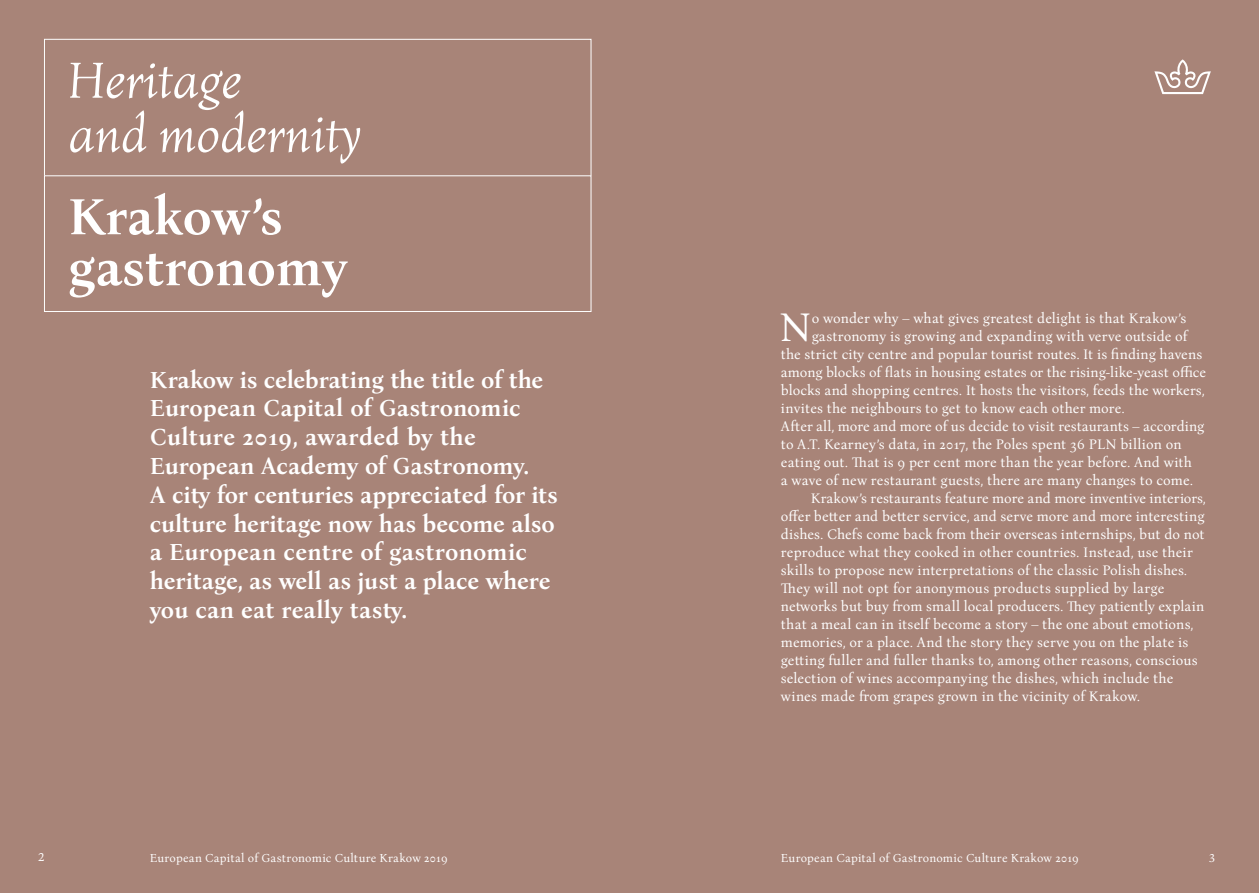
<style>
.page{position:relative;width:1259px;height:893px;background:#a88478}
.page>*{position:absolute;margin:0;border:0;box-sizing:border-box;transform-origin:0 0}
.t1{font:italic 52.5px/54px "Bona Nova";letter-spacing:-.01em;color:#fff}
.t2{font:700 52.5px/51px "Bona Nova";color:#fff}
.t3{font:41.25px "Bona Nova";color:#fff}
.t4{font:700 24px/28.8px "Bona Nova";color:#fff}
.t5{font:14.25px "Bona Nova";letter-spacing:.01em;color:#fff}
.t6{font:12px "Bona Nova";letter-spacing:.02em;color:#fff}
</style>
<div class="page">
<div style="left:44px;top:175px;width:547px;height:137px;border:1px solid #fff"></div>
<div style="left:44px;top:39px;width:547px;height:137px;border:1px solid #fff"></div>
<svg style="left:1154px;top:59px;width:56px;height:35px"></svg>
<h1 class="t1" style="left:68px;top:54px;width:295px">Heritage<br>and modernity</h1>
<h1 class="t2" style="left:68px;top:191px;width:281px">Krakow’s gastronomy</h1>
<p class="t4" style="left:150px;top:365px;width:409px">Krakow is celebrating the title of the European Capital of Gastronomic Culture 2019, awarded by the European Academy of Gastronomy.<br>A city for centuries appreciated for its culture heritage now has become also a European centre of gastronomic heritage, as well as just a place where you can eat really tasty.</p>
<h2 class="t3" style="left:779px;top:301px;width:34px">N</h2>
<p class="t5" style="left:811px;top:309px;width:376px">o wonder why – what gives greatest delight is that Krakow’s</p>
<p class="t5" style="left:811px;top:327px;width:377px">gastronomy is growing and expanding with verve outside of</p>
<p class="t5" style="left:781px;top:345px;width:423px">the strict city centre and popular tourist routes. It is finding havens</p>
<p class="t5" style="left:781px;top:363px;width:427px">among blocks of flats in housing estates or the rising-like-yeast office</p>
<p class="t5" style="left:781px;top:381px;width:425px">blocks and shopping centres. It hosts the visitors, feeds the workers,</p>
<p class="t5" style="left:781px;top:399px;width:345px">invites the neighbours to get to know each other more.</p>
<p class="t5" style="left:781px;top:417px;width:425px">After all, more and more of us decide to visit restaurants – according</p>
<p class="t5" style="left:781px;top:435px;width:402px">to A.T. Kearney’s data, in 2017, the Poles spent 36 PLN billion on</p>
<p class="t5" style="left:781px;top:453px;width:412px">eating out. That is 9 per cent more than the year before. And with</p>
<p class="t5" style="left:781px;top:471px;width:413px">a wave of new restaurant guests, there are many changes to come.</p>
<p class="t5" style="left:810px;top:489px;width:396px">Krakow’s restaurants feature more and more inventive interiors,</p>
<p class="t5" style="left:781px;top:507px;width:425px">offer better and better service, and serve more and more interesting</p>
<p class="t5" style="left:781px;top:525px;width:425px">dishes. Chefs come back from their overseas internships, but do not</p>
<p class="t5" style="left:781px;top:543px;width:413px">reproduce what they cooked in other countries. Instead, use their</p>
<p class="t5" style="left:781px;top:561px;width:407px">skills to propose new interpretations of the classic Polish dishes.</p>
<p class="t5" style="left:781px;top:579px;width:385px">They will not opt for anonymous products supplied by large</p>
<p class="t5" style="left:781px;top:597px;width:425px">networks but buy from small local producers. They patiently explain</p>
<p class="t5" style="left:781px;top:615px;width:414px">that a meal can in itself become a story – the one about emotions,</p>
<p class="t5" style="left:781px;top:633px;width:409px">memories, or a place. And the story they serve you on the plate is</p>
<p class="t5" style="left:781px;top:651px;width:418px">getting fuller and fuller thanks to, among other reasons, conscious</p>
<p class="t5" style="left:781px;top:669px;width:394px">selection of wines accompanying the dishes, which include the</p>
<p class="t5" style="left:781px;top:687px;width:360px">wines made from grapes grown in the vicinity of Krakow.</p>
<p class="t6" style="left:38px;top:849px;width:8px">2</p>
<p class="t6" style="left:150px;top:850px;width:299px">European Capital of Gastronomic Culture Krakow 2019</p>
<p class="t6" style="left:781px;top:850px;width:299px">European Capital of Gastronomic Culture Krakow 2019</p>
<p class="t6" style="left:1208px;top:850px;width:8px">3</p>
</div>
